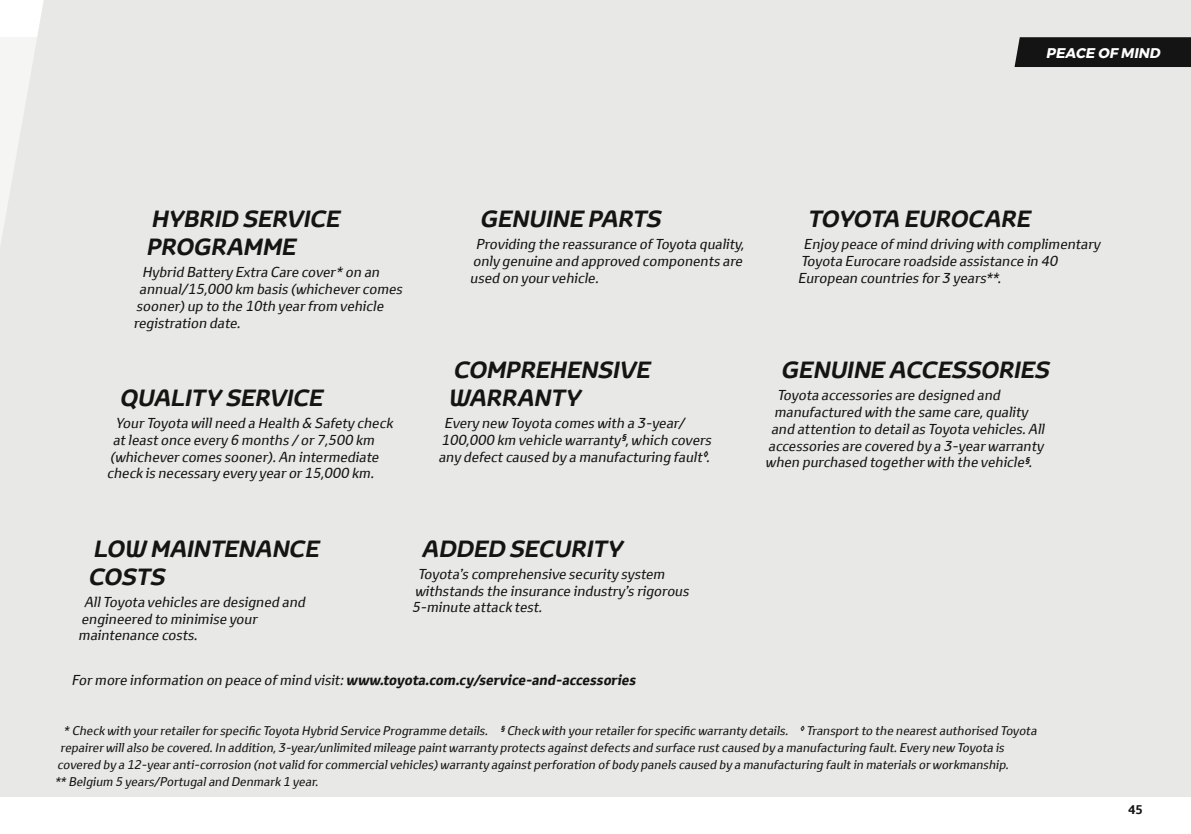
<style>
.page{position:relative;width:1191px;height:834px;background:#fff}
.page>*{position:absolute;margin:0;border:0;box-sizing:border-box;transform-origin:0 0}
.t1{font:italic 700 22.75px/27.8px "Toyota Display";color:#131413}
.t2{font:italic 14px/16.8px "Toyota Text";color:#131413}
.t3{font:italic 700 14px "Toyota Text";color:#131413}
.t4{font:italic 700 14px "Montserrat";color:#fff}
.t5{font:italic 12.25px "Toyota Text";color:#131413}
.t6{font:700 12.25px "Toyota Text";color:#131413}
.s1{font-weight:400}
</style>
<div class="page">
<div style="left:0;top:0;width:1191px;height:796px;background:#e8e8e6"></div>
<div style="left:1014px;top:37px;width:177px;height:30px;background:#131413"></div>
<p class="t4" style="left:1046px;top:44px;width:118px">PEACE OF MIND</p>
<h1 class="t1" style="left:146px;top:206px;width:199px">HYBRID SERVICE<br>PROGRAMME</h1>
<p class="t2" style="left:142px;top:264px;width:242px">Hybrid Battery Extra Care cover* on an</p>
<p class="t2" style="left:139px;top:280px;width:268px">annual/15,000 km basis (whichevercomes</p>
<p class="t2" style="left:136px;top:297px;width:252px">sooner)up to the 10th yearfrom vehicle</p>
<p class="t2" style="left:133px;top:314px;width:112px">registration date.</p>
<h1 class="t1" style="left:120px;top:385px;width:209px">QUALITY SERVICE</h1>
<p class="t2" style="left:116px;top:414px;width:282px">YourToyota willneed a Health &amp; Safety check</p>
<p class="t2" style="left:113px;top:431px;width:266px">atleastonce every 6 months / or7,500 km</p>
<p class="t2" style="left:110px;top:448px;width:273px">(whichevercomes sooner).An intermediate</p>
<p class="t2" style="left:107px;top:464px;width:272px">check is necessary every yearor15,000 km.</p>
<h1 class="t1" style="left:480px;top:206px;width:187px">GENUINE PARTS</h1>
<p class="t2" style="left:470px;top:236px;width:279px;text-indent:6px">Providing the reassurance ofToyota quality, only genuine and approved components are used on yourvehicle.</p>
<h1 class="t1" style="left:807px;top:206px;width:228px">TOYOTA EUROCARE</h1>
<p class="t2" style="left:797px;top:236px;width:307px;text-indent:6px">Enjoy peace ofmind driving with complimentary<br>Toyota Eurocare roadside assistance in 40<br>European countries for3 years**.</p>
<h1 class="t1" style="left:448px;top:357px;width:208px">COMPREHENSIVE<br>WARRANTY</h1>
<p class="t2" style="left:438px;top:414px;width:277px;text-indent:6px">Every new Toyota comes with a 3-year/<br>100,000 km vehicle warranty<sup>§</sup>,which covers any defectcaused by a manufacturing fault<sup>◊</sup>.</p>
<h1 class="t1" style="left:781px;top:357px;width:274px">GENUINE ACCESSORIES</h1>
<p class="t2" style="left:777px;top:386px;width:228px">Toyota accessories are designed and</p>
<p class="t2" style="left:774px;top:403px;width:258px">manufactured with the same care,quality</p>
<p class="t2" style="left:771px;top:420px;width:278px">and attention to detailas Toyota vehicles.All</p>
<p class="t2" style="left:768px;top:437px;width:280px">accessories are covered by a 3-yearwarranty</p>
<p class="t2" style="left:765px;top:453px;width:271px">when purchased togetherwith the vehicle<sup>§</sup>.</p>
<h1 class="t1" style="left:88px;top:535px;width:237px">LOW MAINTENANCE<br>COSTS</h1>
<p class="t2" style="left:78px;top:593px;width:231px;text-indent:6px">AllToyota vehicles are designed and engineered to minimise your maintenance costs.</p>
<h1 class="t1" style="left:421px;top:535px;width:207px">ADDED SECURITY</h1>
<p class="t2" style="left:412px;top:565px;width:282px;text-indent:6px">Toyota’s comprehensive security system withstands the insurance industry’s rigorous<br>5-minute attack test.</p>
<p class="t3" style="left:72px;top:670px;width:568px"><span class="s1">Formore information on peace ofmind visit:</span>www.toyota.com.cy/service-and-accessories</p>
<p class="t5" style="left:63px;top:722px;width:977px">* Check with yourretailerforspecific Toyota Hybrid Service Programme details. <sup>§</sup>Check with yourretailerforspecific warranty details. <sup>◊</sup>Transportto the nearestauthorised Toyota</p>
<p class="t5" style="left:60px;top:739px;width:948px">repairerwillalso be covered.In addition,3-year/unlimited mileage paintwarranty protects againstdefects and surface rustcaused by a manufacturing fault.Every new Toyota is</p>
<p class="t5" style="left:57px;top:756px;width:955px">covered by a 12-yearanti-corrosion (notvalid forcommercialvehicles)warranty againstperforation ofbody panels caused by a manufacturing faultin materials orworkmanship.</p>
<p class="t5" style="left:54px;top:772px;width:268px">** Belgium 5 years/Portugaland Denmark 1 year.</p>
<p class="t6" style="left:1128px;top:800px;width:16px">45</p>
</div>
